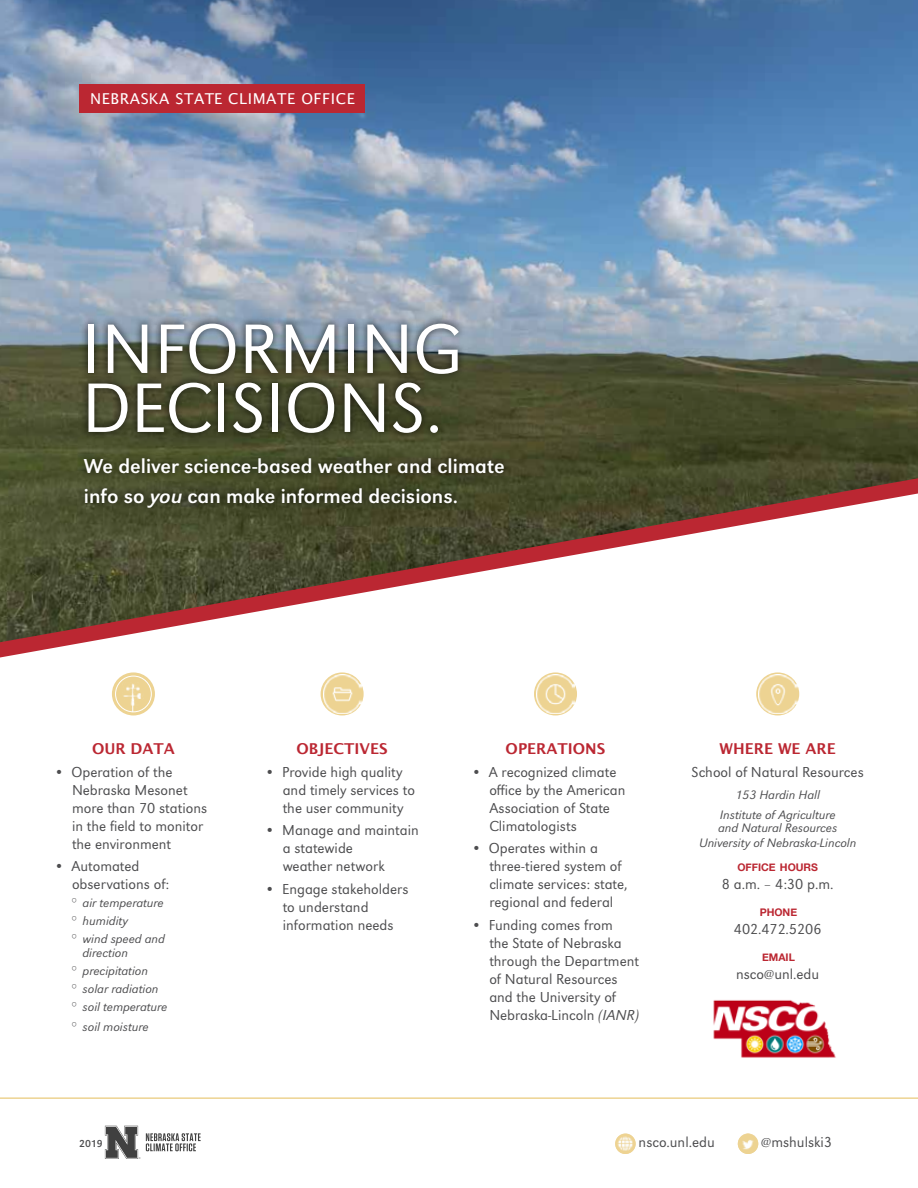
<style>
.page{position:relative;width:918px;height:1188px;background:#fff}
.page>*{position:absolute;margin:0;border:0;box-sizing:border-box;transform-origin:0 0}
.t1{font:300 72.6px/58.9px "URW Grotesk";color:#fff}
.t2{font:21px/30px "URW Grotesk";color:#fff}
.t3{font:300 15px/18px "URW Grotesk";color:#4d4d4f}
.t4{font:700 15px "Lucida Grande";color:#bb2732}
.t5{font:15px "Lucida Grande";letter-spacing:.04em;color:#fff}
.t6{font:italic 300 12.75px/18px "URW Grotesk";color:#4d4d4f;text-align:center}
.t7{font:700 10.5px "Helvetica Neue";color:#bb2732}
.t8{font:10.5px "URW Grotesk";color:#4d4d4f}
.s1{font-style:italic}
.s2{font-family:"Helvetica Neue";font-weight:100;font-style:normal}
</style>
<div class="page">
<img style="left:0;top:0;width:918px;height:461px">
<div style="left:79px;top:84px;width:286px;height:29px;background:#bb2732"></div>
<svg style="left:105px;top:1126px;width:96px;height:33px"></svg>
<div style="left:80px;top:315px;width:386px;height:126px;background:#000;opacity:.75"></div>
<div style="left:77px;top:450px;width:434px;height:65px;background:#000;opacity:.75"></div>
<hr style="left:0;top:1097px;width:918px;height:2px;background:#edd392">
<img style="left:738px;top:1134px;width:20px;height:20px;border-radius:10px">
<img style="left:713px;top:1000px;width:123px;height:58px">
<svg style="left:756px;top:672px;width:43px;height:43px"></svg>
<img style="left:758px;top:675px;width:39px;height:38px">
<svg style="left:112px;top:672px;width:43px;height:43px"></svg>
<img style="left:123px;top:683px;width:20px;height:25px">
<div style="left:115px;top:676px;width:37px;height:36px;border:1px solid #fff;border-radius:50%"></div>
<svg style="left:321px;top:672px;width:43px;height:43px"></svg>
<img style="left:323px;top:675px;width:38px;height:38px">
<svg style="left:534px;top:672px;width:43px;height:43px"></svg>
<img style="left:536px;top:675px;width:39px;height:38px">
<img style="left:615px;top:1134px;width:21px;height:20px;border-radius:10px">
<svg style="left:0;top:461px;width:918px;height:214px"></svg>
<p class="t5" style="left:90px;top:88px;width:266px">NEBRASKA STATE CLIMATE OFFICE</p>
<h1 class="t1" style="left:82px;top:320px;width:382px">INFORMING<br>DECISIONS.</h1>
<h2 class="t2" style="left:84px;top:451px;width:422px">We deliver science-based weather and climate info so <span class="s1">you</span> can make informed decisions.</h2>
<p class="t4" style="left:92px;top:739px;width:84px">OUR DATA</p>
<p class="t3" style="left:72px;top:763px;width:137px;text-indent:-18px">• Operation of the<br>Nebraska Mesonet more than 70 stations in the field to monitor the environment</p>
<p class="t3" style="left:72px;top:857px;width:99px;text-indent:-18px">• Automated observations of:</p>
<p class="t6" style="left:72px;top:894px;width:95px;text-align:left"><span class="s2">º</span> air temperature <span class="s2">º</span> humidity<br><span class="s2">º</span> wind speed and</p>
<p class="t6" style="left:72px;top:944px;width:97px;text-align:left;text-indent:11px">direction<br><span class="s2">º</span> precipitation<br><span class="s2">º</span> solar radiation<br><span class="s2">º</span> soil temperature</p>
<p class="t6" style="left:72px;top:1017px;width:78px"><span class="s2">º</span> soil moisture</p>
<p class="t4" style="left:297px;top:739px;width:93px">OBJECTIVES</p>
<p class="t3" style="left:283px;top:763px;width:134px;text-indent:-18px">• Provide high quality and timely services to the user community</p>
<p class="t3" style="left:283px;top:821px;width:138px;text-indent:-18px">• Manage and maintain a statewide<br>weather network</p>
<p class="t3" style="left:283px;top:880px;width:127px;text-indent:-18px">• Engage stakeholders to understand information needs</p>
<p class="t4" style="left:506px;top:739px;width:101px">OPERATIONS</p>
<p class="t3" style="left:489px;top:763px;width:138px;text-indent:-18px">• A recognized climate office by the American<br>Association of State<br>Climatologists</p>
<p class="t3" style="left:489px;top:839px;width:140px;text-indent:-18px">• Operates within a three-tiered system of climate services: state, regional and federal</p>
<p class="t3" style="left:489px;top:916px;width:151px;text-indent:-18px">• Funding comes from<br>the State of Nebraska through the Department of Natural Resources and the University of<br>Nebraska-Lincoln <span class="s1">(IANR)</span></p>
<p class="t4" style="left:720px;top:739px;width:118px">WHERE WE ARE</p>
<p class="t3" style="left:692px;top:763px;width:174px">School of Natural Resources</p>
<p class="t6" style="left:720px;top:785px;width:117px;line-height:19.5px">153 Hardin Hall<br>Institute of Agriculture</p>
<p class="t6" style="left:699px;top:821px;width:159px;line-height:14.4px">and Natural Resources<br>University of Nebraska-Lincoln</p>
<p class="t7" style="left:737px;top:859px;width:82px">OFFICE HOURS</p>
<p class="t3" style="left:722px;top:875px;width:113px">8 a.m. – 4:30 p.m.</p>
<p class="t7" style="left:760px;top:904px;width:39px">PHONE</p>
<p class="t3" style="left:734px;top:920px;width:89px">402.472.5206</p>
<p class="t7" style="left:762px;top:949px;width:34px">EMAIL</p>
<p class="t3" style="left:736px;top:965px;width:85px">nsco@unl.edu</p>
<p class="t8" style="left:79px;top:1138px;width:25px">2019</p>
<p class="t3" style="left:639px;top:1133px;width:78px">nsco.unl.edu</p>
<p class="t3" style="left:761px;top:1133px;width:72px">@mshulski3</p>
</div>
